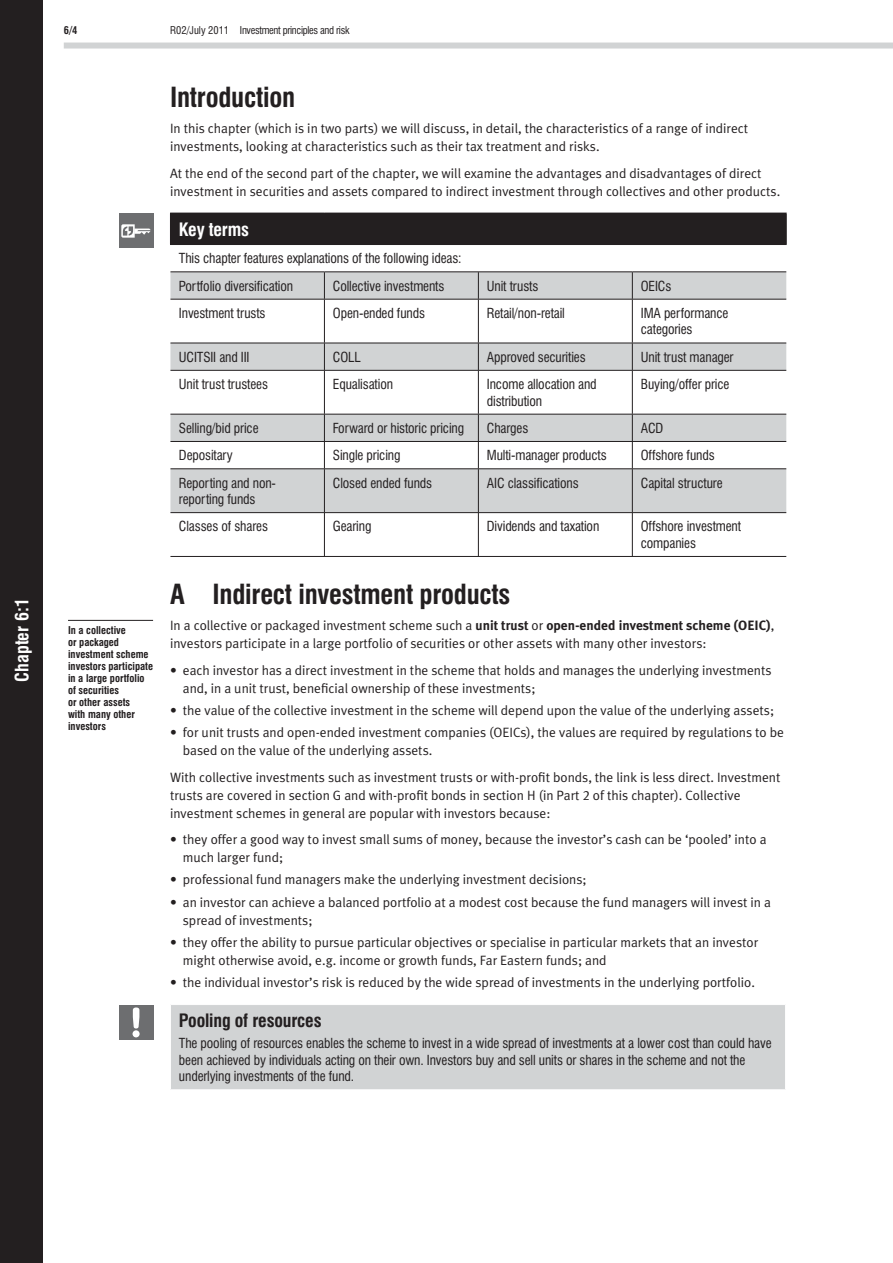
<style>
.page{position:relative;width:893px;height:1263px;background:#fff}
.page>*{position:absolute;margin:0;border:0;box-sizing:border-box;transform-origin:0 0}
.t1{font:700 condensed 27px "Swiss 721 BT";letter-spacing:-.01em;color:#231f20}
.t2{font:700 condensed 18px "Swiss 721 BT";letter-spacing:-.005em;color:#fff}
.t3{font:700 condensed 18px "Swiss 721 BT";letter-spacing:-.01em;color:#231f20}
.t4{font:13.5px/18px "Cii Meta Plus Normal";color:#231f20}
.t5{font:condensed 13.5px/16.5px "Swiss 721 BT";letter-spacing:-.01em;color:#231f20}
.t6{font:700 condensed 10.5px/12px "Swiss 721 BT";color:#231f20}
.t7{font:condensed 10.5px "Swiss 721 BT";letter-spacing:-.03em;color:#231f20}
.s1{font-family:"Cii Meta Plus";font-weight:700}
</style>
<div class="page">
<div style="left:64px;top:43px;width:829px;height:6px;background:#d1d3d4"></div>
<div style="left:0;top:0;width:43px;height:1263px;background:#231f20"></div>
<div style="left:170px;top:213px;width:616px;height:31px;background:#231f20"></div>
<svg style="left:170px;top:272px;width:616px;height:240px;fill:#d1d3d4"></svg>
<hr style="left:170px;top:299px;width:616px;height:1px;background:#231f20">
<hr style="left:170px;top:343px;width:616px;height:1px;background:#231f20">
<hr style="left:170px;top:370px;width:616px;height:1px;background:#231f20">
<hr style="left:170px;top:414px;width:616px;height:1px;background:#231f20">
<hr style="left:170px;top:441px;width:616px;height:1px;background:#231f20">
<hr style="left:170px;top:468px;width:616px;height:1px;background:#231f20">
<hr style="left:170px;top:512px;width:616px;height:1px;background:#231f20">
<hr style="left:170px;top:556px;width:616px;height:1px;background:#231f20">
<hr style="left:478px;top:300px;width:1px;height:43px;background:#231f20">
<svg style="left:478px;top:343px;width:1px;height:27px"></svg>
<svg style="left:478px;top:414px;width:1px;height:54px"></svg>
<hr style="left:478px;top:513px;width:1px;height:43px;background:#231f20">
<svg style="left:478px;top:272px;width:1px;height:27px"></svg>
<hr style="left:478px;top:371px;width:1px;height:43px;background:#231f20">
<hr style="left:478px;top:469px;width:1px;height:43px;background:#231f20">
<hr style="left:324px;top:271px;width:308px;height:1px;background:#231f20">
<hr style="left:786px;top:213px;width:1px;height:31px;background:#231f20">
<hr style="left:170px;top:244px;width:617px;height:1px;background:#231f20">
<hr style="left:170px;top:271px;width:154px;height:1px;background:#231f20">
<svg style="left:324px;top:272px;width:1px;height:27px"></svg>
<hr style="left:324px;top:300px;width:1px;height:43px;background:#231f20">
<svg style="left:324px;top:343px;width:1px;height:27px"></svg>
<hr style="left:324px;top:371px;width:1px;height:43px;background:#231f20">
<svg style="left:324px;top:414px;width:1px;height:54px"></svg>
<hr style="left:324px;top:469px;width:1px;height:43px;background:#231f20">
<hr style="left:324px;top:513px;width:1px;height:43px;background:#231f20">
<hr style="left:632px;top:271px;width:154px;height:1px;background:#231f20">
<svg style="left:632px;top:272px;width:1px;height:27px"></svg>
<hr style="left:632px;top:300px;width:1px;height:43px;background:#231f20">
<svg style="left:632px;top:343px;width:1px;height:27px"></svg>
<hr style="left:632px;top:371px;width:1px;height:43px;background:#231f20">
<svg style="left:632px;top:414px;width:1px;height:54px"></svg>
<hr style="left:632px;top:469px;width:1px;height:43px;background:#231f20">
<hr style="left:632px;top:513px;width:1px;height:43px;background:#231f20">
<div style="left:170px;top:1004px;width:615px;height:86px;background:#d1d3d4"></div>
<hr style="left:170px;top:1004px;width:616px;height:1px;background:#fff">
<hr style="left:170px;top:1005px;width:1px;height:84px;background:#fff">
<hr style="left:170px;top:1089px;width:616px;height:1px;background:#fff">
<div style="left:119px;top:214px;width:34px;height:34px;background:#6d6e70"></div>
<svg style="left:121px;top:224px;width:30px;height:14px"></svg>
<hr style="left:68px;top:620px;width:85px;height:1px;background:#231f20">
<div style="left:119px;top:1005px;width:34px;height:34px;background:#6d6e70"></div>
<svg style="left:133px;top:1007px;width:7px;height:21px"></svg>
<div style="left:133px;top:1030px;width:7px;height:7px;background:#fff;border-radius:50%"></div>
<h2 class="t2" style="left:13px;top:681px;width:85px;rotate:-90deg">Chapter 6:1</h2>
<p class="t6" style="left:64px;top:25px;width:15px">6/4</p>
<p class="t7" style="left:170px;top:25px;width:181px">R02/July 2011 Investment principles and risk</p>
<p class="t6" style="left:68px;top:624px;width:87px">In a collective<br>or packaged investment scheme investors participate in a large portfolio of securities<br>or other assets<br>with many other investors</p>
<h1 class="t1" style="left:170px;top:84px;width:127px">Introduction</h1>
<p class="t4" style="left:170px;top:121px;width:580px">In this chapter (which is in two parts) we will discuss, in detail, the characteristics of a range of indirect investments, looking at characteristics such as their tax treatment and risks.</p>
<p class="t4" style="left:170px;top:165px;width:612px">At the end of the second part of the chapter, we will examine the advantages and disadvantages of direct investment in securities and assets compared to indirect investment through collectives and other products.</p>
<h2 class="t2" style="left:179px;top:221px;width:72px">Key terms</h2>
<p class="t5" style="left:179px;top:246px;width:284px;line-height:27.3px">This chapter features explanations of the following ideas:<br>Portfolio diversification</p>
<p class="t5" style="left:333px;top:278px;width:113px">Collective investments</p>
<p class="t5" style="left:487px;top:278px;width:53px">Unit trusts</p>
<p class="t5" style="left:641px;top:278px;width:32px">OEICs</p>
<p class="t5" style="left:179px;top:306px;width:88px">Investment trusts</p>
<p class="t5" style="left:333px;top:306px;width:94px">Open-ended funds</p>
<p class="t5" style="left:487px;top:306px;width:80px">Retail/non-retail</p>
<p class="t5" style="left:641px;top:306px;width:89px">IMA performance categories</p>
<p class="t5" style="left:179px;top:349px;width:72px">UCITSII and III</p>
<p class="t5" style="left:333px;top:349px;width:29px">COLL</p>
<p class="t5" style="left:487px;top:349px;width:100px">Approved securities</p>
<p class="t5" style="left:641px;top:349px;width:94px">Unit trust manager</p>
<p class="t5" style="left:179px;top:377px;width:91px">Unit trust trustees</p>
<p class="t5" style="left:333px;top:377px;width:62px">Equalisation</p>
<p class="t5" style="left:487px;top:377px;width:111px">Income allocation and distribution</p>
<p class="t5" style="left:641px;top:377px;width:90px">Buying/offer price</p>
<p class="t5" style="left:179px;top:421px;width:81px">Selling/bid price</p>
<p class="t5" style="left:333px;top:421px;width:133px">Forward or historic pricing</p>
<p class="t5" style="left:487px;top:421px;width:43px">Charges</p>
<p class="t5" style="left:641px;top:421px;width:24px">ACD</p>
<p class="t5" style="left:179px;top:448px;width:55px">Depositary</p>
<p class="t5" style="left:333px;top:448px;width:69px">Single pricing</p>
<p class="t5" style="left:487px;top:448px;width:121px">Multi-manager products</p>
<p class="t5" style="left:641px;top:448px;width:75px">Offshore funds</p>
<p class="t5" style="left:179px;top:475px;width:99px">Reporting and non&shy;reporting funds</p>
<p class="t5" style="left:333px;top:475px;width:101px">Closed ended funds</p>
<p class="t5" style="left:487px;top:475px;width:93px">AIC classifications</p>
<p class="t5" style="left:641px;top:475px;width:83px">Capital structure</p>
<p class="t5" style="left:179px;top:519px;width:91px">Classes of shares</p>
<p class="t5" style="left:333px;top:519px;width:40px">Gearing</p>
<p class="t5" style="left:487px;top:519px;width:114px">Dividends and taxation</p>
<p class="t5" style="left:641px;top:519px;width:102px">Offshore investment companies</p>
<h1 class="t1" style="left:170px;top:581px;width:342px">A Indirect investment products</h1>
<p class="t4" style="left:170px;top:618px;width:606px">In a collective or packaged investment scheme such a <span class="s1">unit trust</span> or <span class="s1">open-ended investment scheme (OEIC)</span>, investors participate in a large portfolio of securities or other assets with many other investors:</p>
<p class="t4" style="left:183px;top:662px;width:590px;text-indent:-13px">• each investor has a direct investment in the scheme that holds and manages the underlying investments and, in a unit trust, beneficial ownership of these investments;</p>
<p class="t4" style="left:170px;top:703px;width:605px">• the value of the collective investment in the scheme will depend upon the value of the underlying assets;</p>
<p class="t4" style="left:183px;top:725px;width:603px;text-indent:-13px">• for unit trusts and open-ended investment companies (OEICs), the values are required by regulations to be based on the value of the underlying assets.</p>
<p class="t4" style="left:170px;top:769px;width:612px">With collective investments such as investment trusts or with-profit bonds, the link is less direct. Investment trusts are covered in section G and with-profit bonds in section H (in Part 2 of this chapter). Collective investment schemes in general are popular with investors because:</p>
<p class="t4" style="left:183px;top:832px;width:585px;text-indent:-13px">• they offer a good way to invest small sums of money, because the investor’s cash can be ‘pooled’ into a much larger fund;</p>
<p class="t4" style="left:170px;top:872px;width:418px">• professional fund managers make the underlying investment decisions;</p>
<p class="t4" style="left:183px;top:894px;width:589px;text-indent:-13px">• an investor can achieve a balanced portfolio at a modest cost because the fund managers will invest in a spread of investments;</p>
<p class="t4" style="left:183px;top:935px;width:577px;text-indent:-13px">• they offer the ability to pursue particular objectives or specialise in particular markets that an investor might otherwise avoid, e.g. income or growth funds, Far Eastern funds; and</p>
<p class="t4" style="left:170px;top:975px;width:586px">• the individual investor’s risk is reduced by the wide spread of investments in the underlying portfolio.</p>
<h2 class="t3" style="left:179px;top:1012px;width:144px">Pooling of resources</h2>
<p class="t5" style="left:179px;top:1036px;width:594px">The pooling of resources enables the scheme to invest in a wide spread of investments at a lower cost than could have been achieved by individuals acting on their own. Investors buy and sell units or shares in the scheme and not the underlying investments of the fund.</p>
</div>
